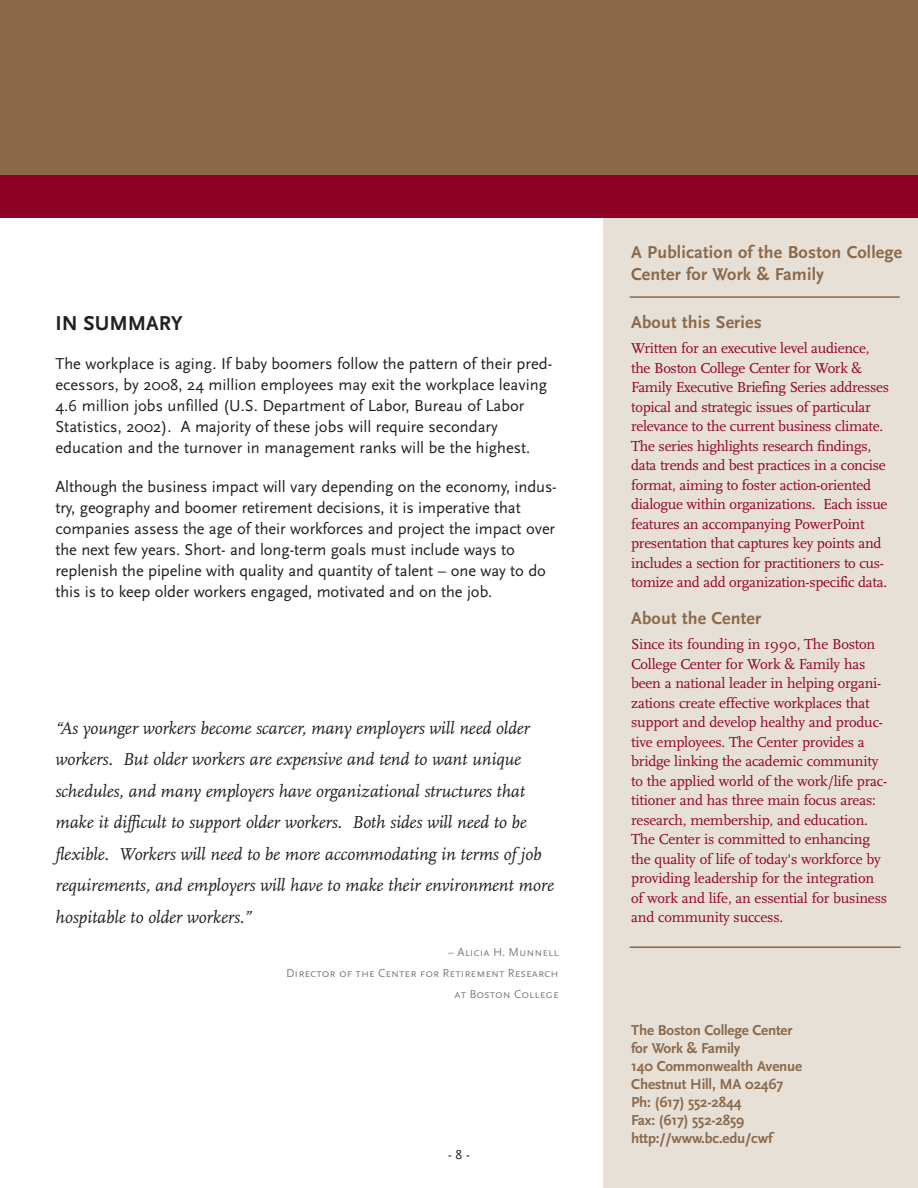
<style>
.page{position:relative;width:918px;height:1188px;background:#fff}
.page>*{position:absolute;margin:0;border:0;box-sizing:border-box;transform-origin:0 0}
.t1{font:700 21px "Scala Sans";color:#231f20}
.t2{font:italic 18px/31.5px "Scala";letter-spacing:-.005em;color:#231f20}
.t3{font:700 18px/21.6px "Scala Sans";letter-spacing:.01em;color:#8b6a4b}
.t4{font:16.5px/21px "Scala Sans";letter-spacing:-.005em;color:#231f20}
.t5{font:15px/19.5px "Scala";letter-spacing:-.02em;color:#900126}
.t6{font:700 15px/18px "Scala Sans";letter-spacing:-.01em;color:#8b6a4b}
.t7{font:13.5px "Scala Sans";color:#231f20}
.t8{font:12px/21px "Scala Sans Caps";color:#808285;text-align:right}
</style>
<div class="page">
<div style="left:603px;top:0;width:315px;height:1188px;background:#e7e0d7"></div>
<div style="left:0;top:0;width:918px;height:218px;background:#8b6a4b"></div>
<div style="left:0;top:176px;width:918px;height:42px;background:#900126"></div>
<hr style="left:630px;top:296px;width:270px;height:2px;background:#8b6a4b">
<hr style="left:630px;top:946px;width:271px;height:2px;background:#8b6a4b">
<h1 class="t1" style="left:55px;top:315px;width:129px">IN SUMMARY</h1>
<p class="t4" style="left:55px;top:355px;width:498px">The workplace is aging. If baby boomers follow the pattern of their pred&shy;ecessors, by 2008, 24 million employees may exit the workplace leaving 4.6 million jobs unfilled (U.S. Department of Labor, Bureau of Labor Statistics, 2002). A majority of these jobs will require secondary education and the turnover in management ranks will be the highest.</p>
<p class="t4" style="left:55px;top:478px;width:503px">Although the business impact will vary depending on the economy, indus&shy;try, geography and boomer retirement decisions, it is imperative that companies assess the age of their workforces and project the impact over the next few years. Short- and long-term goals must include ways to replenish the pipeline with quality and quantity of talent – one way to do this is to keep older workers engaged, motivated and on the job.</p>
<p class="t2" style="left:55px;top:714px;width:500px">“As younger workers become scarcer, many employers will need older workers. But older workers are expensive and tend to want unique schedules, and many employers have organizational structures that make it difficult to support older workers. Both sides will need to be flexible. Workers will need to be more accommodating in terms of job requirements, and employers will have to make their environment more hospitable to older workers.”</p>
<p class="t8" style="left:286px;top:941px;width:274px">– Alicia H. Munnell<br>Director of the Center for Retirement Research at Boston College</p>
<p class="t7" style="left:448px;top:1149px;width:23px">- 8 -</p>
<p class="t3" style="left:631px;top:243px;width:273px">A Publication of the Boston College<br>Center for Work &amp; Family</p>
<p class="t3" style="left:631px;top:313px;width:132px">About this Series</p>
<p class="t5" style="left:631px;top:340px;width:260px">Written for an executive level audience, the Boston College Center for Work &amp; Family Executive Briefing Series addresses topical and strategic issues of particular relevance to the current business climate.<br>The series highlights research findings, data trends and best practices in a concise format, aiming to foster action-oriented dialogue within organizations. Each issue features an accompanying PowerPoint presentation that captures key points and includes a section for practitioners to cus&shy;tomize and add organization-specific data.</p>
<p class="t3" style="left:631px;top:609px;width:132px">About the Center</p>
<p class="t5" style="left:631px;top:636px;width:258px">Since its founding in 1990, The Boston College Center for Work &amp; Family has been a national leader in helping organi&shy;zations create effective workplaces that support and develop healthy and produc&shy;tive employees. The Center provides a bridge linking the academic community to the applied world of the work/life prac&shy;titioner and has three main focus areas: research, membership, and education.<br>The Center is committed to enhancing the quality of life of today's workforce by providing leadership for the integration of work and life, an essential for business and community success.</p>
<p class="t6" style="left:631px;top:1023px;width:173px">The Boston College Center for Work &amp; Family<br>140 Commonwealth Avenue<br>Chestnut Hill, MA 02467<br>Ph: (617) 552-2844<br>Fax: (617) 552-2859 http://www.bc.edu/cwf</p>
</div>
